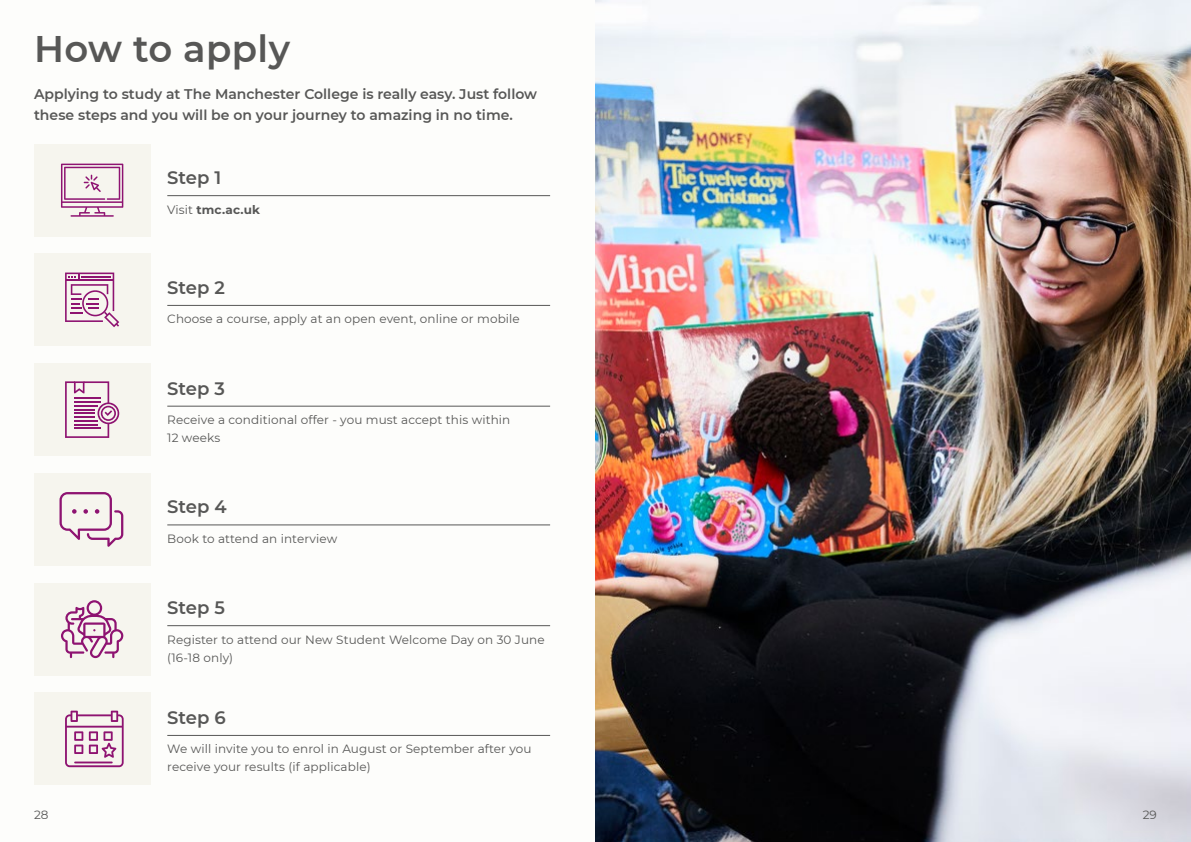
<style>
.page{position:relative;width:1191px;height:842px;background:#fff}
.page>*{position:absolute;margin:0;border:0;box-sizing:border-box;transform-origin:0 0}
.Page_Titles{font:600 37px "Montserrat";letter-spacing:.01em;color:#575756}
.Steps_Copy{font:600 18px "Montserrat";color:#575756}
.Body_1st_Para{font:600 14px/21px "Montserrat";color:#575756}
.Body_Copy{font:12px/18px "Montserrat";letter-spacing:.01em;color:#575756}
.Body_Copy-2{font:700 12px "Montserrat";letter-spacing:.015em;color:#575756}
.s1{font-weight:400}
</style>
<div class="page">
<div style="left:0;top:0;width:595px;height:842px;background:#fdfdfb"></div>
<div style="left:34px;top:144px;width:116px;height:92px;background:#f6f5ee"></div>
<div style="left:34px;top:253px;width:116px;height:93px;background:#f6f5ee"></div>
<div style="left:34px;top:363px;width:116px;height:93px;background:#f6f5ee"></div>
<hr style="left:167px;top:195px;width:383px;height:1px;background:#575756">
<hr style="left:167px;top:305px;width:383px;height:1px;background:#575756">
<hr style="left:167px;top:406px;width:383px;height:1px;background:#575756">
<hr style="left:167px;top:525px;width:383px;height:1px;background:#575756">
<hr style="left:167px;top:625px;width:383px;height:1px;background:#575756">
<hr style="left:167px;top:735px;width:383px;height:1px;background:#575756">
<div style="left:34px;top:473px;width:116px;height:93px;background:#f6f5ee"></div>
<div style="left:34px;top:583px;width:116px;height:92px;background:#f6f5ee"></div>
<div style="left:34px;top:692px;width:116px;height:93px;background:#f6f5ee"></div>
<svg style="left:61px;top:164px;width:62px;height:53px"></svg>
<svg style="left:65px;top:273px;width:54px;height:54px"></svg>
<svg style="left:65px;top:381px;width:54px;height:57px"></svg>
<svg style="left:61px;top:600px;width:63px;height:58px"></svg>
<svg style="left:65px;top:711px;width:59px;height:56px"></svg>
<hr style="left:74px;top:761px;width:39px;height:2px;background:#8e1371">
<svg style="left:59px;top:492px;width:64px;height:55px"></svg>
<img style="left:595px;top:0;width:596px;height:842px">
<p class="Page_Titles" style="left:34px;top:22px;width:257px">How to apply</p>
<p class="Body_1st_Para" style="left:34px;top:83px;width:504px">Applying to study at The Manchester College is really easy. Just follow these steps and you will be on your journey to amazing in no time.</p>
<p class="Steps_Copy" style="left:167px;top:165px;width:55px">Step 1</p>
<p class="Body_Copy-2" style="left:167px;top:201px;width:94px"><span class="s1">Visit</span> tmc.ac.uk</p>
<p class="Steps_Copy" style="left:167px;top:275px;width:59px">Step 2</p>
<p class="Body_Copy" style="left:167px;top:310px;width:354px">Choose a course, apply at an open event, online or mobile</p>
<p class="Steps_Copy" style="left:167px;top:375px;width:59px">Step 3</p>
<p class="Body_Copy" style="left:167px;top:410px;width:344px">Receive a conditional offer - you must accept this within<br>12 weeks</p>
<p class="Steps_Copy" style="left:167px;top:494px;width:61px">Step 4</p>
<p class="Body_Copy" style="left:167px;top:529px;width:171px">Book to attend an interview</p>
<p class="Steps_Copy" style="left:167px;top:595px;width:59px">Step 5</p>
<p class="Body_Copy" style="left:167px;top:630px;width:379px">Register to attend our New Student Welcome Day on 30 June (16-18 only)</p>
<p class="Steps_Copy" style="left:167px;top:705px;width:60px">Step 6</p>
<p class="Body_Copy" style="left:167px;top:740px;width:366px">We will invite you to enrol in August or September after you receive your results (if applicable)</p>
<p class="Body_Copy" style="left:34px;top:806px;width:16px">28</p>
<p class="Body_Copy" style="left:1142px;top:806px;width:16px">29</p>
</div>
